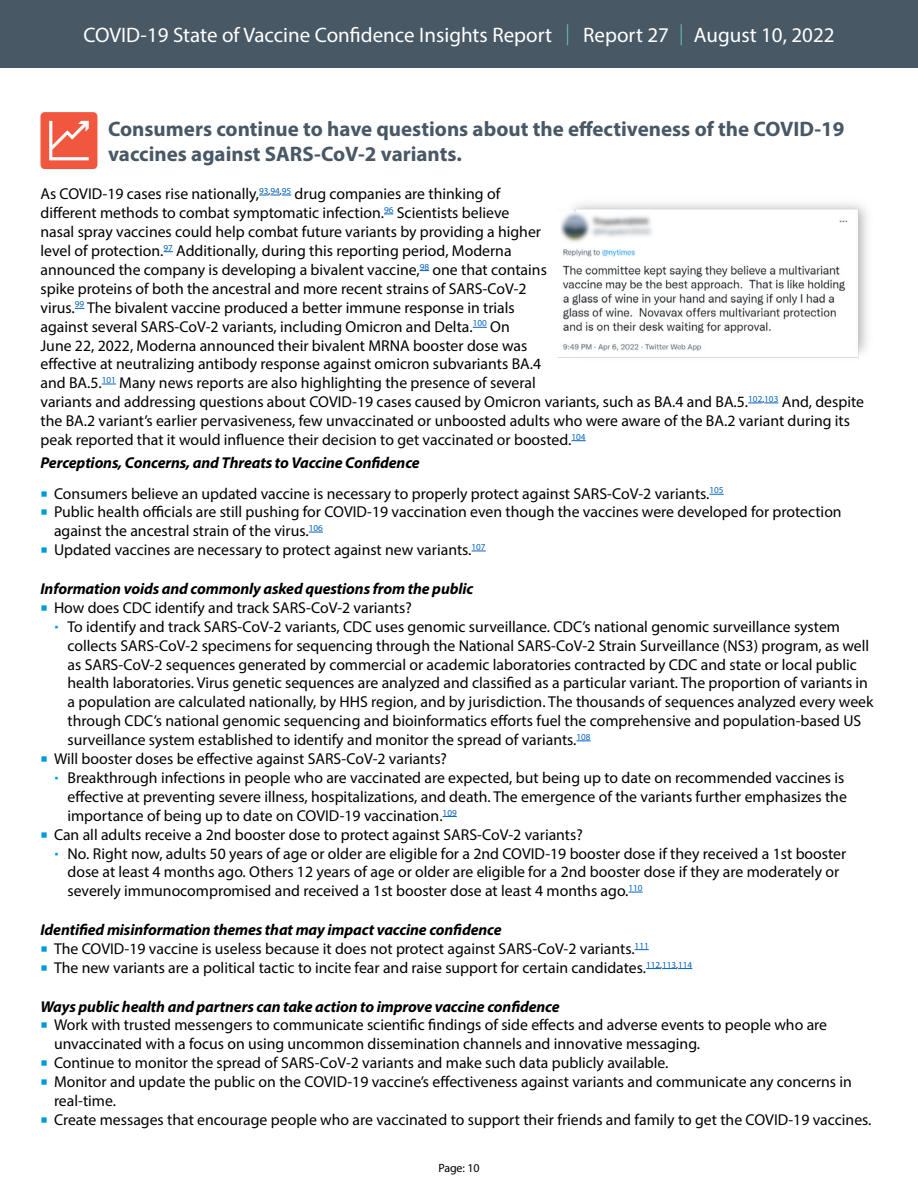
<style>
.page{position:relative;width:918px;height:1188px;background:#fff}
.page>*{position:absolute;margin:0;border:0;box-sizing:border-box;transform-origin:0 0}
.t1{font:700 21px/25.2px "Myriad Pro";color:#485865}
.t2{font:21px "Myriad Pro";color:#fff}
.t3{font:15.75px/18.9px "Myriad Pro";color:#000}
.t4{font:italic 700 15.75px "Myriad Pro";letter-spacing:-.01em;color:#000}
.t5{font:12px "Myriad Pro";letter-spacing:-.01em;color:#000}
.s1{font-weight:300;color:#70cacb}
.s2{font-weight:700;font-style:italic}
</style>
<div class="page">
<div style="left:0;top:0;width:918px;height:68px;background:#485865"></div>
<svg style="left:259px;top:195px;width:32px;height:1px"></svg>
<svg style="left:473px;top:327px;width:14px;height:1px"></svg>
<svg style="left:102px;top:384px;width:14px;height:1px"></svg>
<svg style="left:748px;top:403px;width:30px;height:1px"></svg>
<svg style="left:572px;top:440px;width:14px;height:1px"></svg>
<svg style="left:710px;top:494px;width:14px;height:1px"></svg>
<svg style="left:309px;top:532px;width:14px;height:1px"></svg>
<svg style="left:472px;top:551px;width:14px;height:1px"></svg>
<svg style="left:577px;top:741px;width:14px;height:1px"></svg>
<svg style="left:443px;top:816px;width:14px;height:1px"></svg>
<svg style="left:629px;top:892px;width:14px;height:1px"></svg>
<svg style="left:635px;top:949px;width:14px;height:1px"></svg>
<svg style="left:646px;top:968px;width:46px;height:1px"></svg>
<div style="left:40px;top:112px;width:57px;height:57px;background:#f1563f;border-radius:4px"></div>
<svg style="left:49px;top:121px;width:40px;height:39px"></svg>
<img style="left:558px;top:203px;width:309px;height:155px">
<h1 class="t2" style="left:83px;top:22px;width:753px">COVID-19 State of Vaccine Confidence Insights Report <span class="s1">|</span> Report 27 <span class="s1">|</span> August 10, 2022</h1>
<h1 class="t1" style="left:108px;top:116px;width:738px">Consumers continue to have questions about the effectiveness of the COVID-19 vaccines against SARS-CoV-2 variants.</h1>
<p class="t3" style="left:40px;top:184px;width:825px">As COVID-19 cases rise nationally,<sup>93</sup><sup>,</sup><sup>94</sup><sup>,</sup><sup>95</sup> drug companies are thinking of<br>different methods to combat symptomatic infection.<sup>96</sup> Scientists believe<br>nasal spray vaccines could help combat future variants by providing a higher<br>level of protection.<sup>97</sup> Additionally, during this reporting period, Moderna<br>announced the company is developing a bivalent vaccine,<sup>98</sup> one that contains<br>spike proteins of both the ancestral and more recent strains of SARS-CoV-2<br>virus.<sup>99</sup> The bivalent vaccine produced a better immune response in trials<br>against several SARS-CoV-2 variants, including Omicron and Delta.<sup>100</sup> On<br>June 22, 2022, Moderna announced their bivalent MRNA booster dose was<br>effective at neutralizing antibody response against omicron subvariants BA.4<br>and BA.5.<sup>101</sup> Many news reports are also highlighting the presence of several<br>variants and addressing questions about COVID-19 cases caused by Omicron variants, such as BA.4 and BA.5.<sup>102</sup><sup>,</sup><sup>103</sup> And, despite the BA.2 variant’s earlier pervasiveness, few unvaccinated or unboosted adults who were aware of the BA.2 variant during its peak reported that it would influence their decision to get vaccinated or boosted.<sup>104</sup></p>
<p class="t3" style="left:54px;top:447px;width:671px;line-height:30.9px;text-indent:-14px"><span class="s2">Perceptions, Concerns, and Threats to Vaccine Confidence<br></span>Consumers believe an updated vaccine is necessary to properly protect against SARS-CoV-2 variants.<sup>105</sup></p>
<p class="t3" style="left:54px;top:503px;width:789px">Public health officials are still pushing for COVID-19 vaccination even though the vaccines were developed for protection against the ancestral strain of the virus.<sup>106<br></sup>Updated vaccines are necessary to protect against new variants.<sup>107</sup></p>
<p class="t4" style="left:40px;top:578px;width:434px">Information voids and commonly asked questions from the public</p>
<p class="t3" style="left:54px;top:598px;width:359px">How does CDC identify and track SARS-CoV-2 variants?</p>
<p class="t3" style="left:68px;top:617px;width:774px">To identify and track SARS-CoV-2 variants, CDC uses genomic surveillance. CDC’s national genomic surveillance system</p>
<p class="t3" style="left:68px;top:636px;width:803px">collects SARS-CoV-2 specimens for sequencing through the National SARS-CoV-2 Strain Surveillance (NS3) program, as well</p>
<p class="t3" style="left:68px;top:655px;width:791px">as SARS-CoV-2 sequences generated by commercial or academic laboratories contracted by CDC and state or local public</p>
<p class="t3" style="left:68px;top:674px;width:802px">health laboratories. Virus genetic sequences are analyzed and classified as a particular variant. The proportion of variants in</p>
<p class="t3" style="left:68px;top:692px;width:808px">a population are calculated nationally, by HHS region, and by jurisdiction. The thousands of sequences analyzed every week</p>
<p class="t3" style="left:68px;top:711px;width:795px">through CDC’s national genomic sequencing and bioinformatics efforts fuel the comprehensive and population-based US</p>
<p class="t3" style="left:68px;top:730px;width:525px">surveillance system established to identify and monitor the spread of variants.<sup>108</sup></p>
<p class="t3" style="left:54px;top:749px;width:395px">Will booster doses be effective against SARS-CoV-2 variants?</p>
<p class="t3" style="left:68px;top:768px;width:778px">Breakthrough infections in people who are vaccinated are expected, but being up to date on recommended vaccines is</p>
<p class="t3" style="left:68px;top:787px;width:781px">effective at preventing severe illness, hospitalizations, and death. The emergence of the variants further emphasizes the</p>
<p class="t3" style="left:68px;top:806px;width:391px">importance of being up to date on COVID-19 vaccination.<sup>109</sup></p>
<p class="t3" style="left:54px;top:825px;width:530px">Can all adults receive a 2nd booster dose to protect against SARS-CoV-2 variants?</p>
<p class="t3" style="left:68px;top:844px;width:780px">No. Right now, adults 50 years of age or older are eligible for a 2nd COVID-19 booster dose if they received a 1st booster</p>
<p class="t3" style="left:68px;top:863px;width:773px">dose at least 4 months ago. Others 12 years of age or older are eligible for a 2nd booster dose if they are moderately or</p>
<p class="t3" style="left:68px;top:881px;width:577px">severely immunocompromised and received a 1st booster dose at least 4 months ago.<sup>110</sup></p>
<p class="t3" style="left:54px;top:920px;width:640px;text-indent:-14px"><span class="s2">Identified misinformation themes that may impact vaccine confidence<br></span>The COVID-19 vaccine is useless because it does not protect against SARS-CoV-2 variants.<sup>111<br></sup>The new variants are a political tactic to incite fear and raise support for certain candidates.<sup>112</sup><sup>,</sup><sup>113</sup><sup>,</sup><sup>114</sup></p>
<p class="t4" style="left:41px;top:996px;width:521px">Ways public health and partners can take action to improve vaccine confidence</p>
<p class="t3" style="left:54px;top:1016px;width:819px">Work with trusted messengers to communicate scientific findings of side effects and adverse events to people who are unvaccinated with a focus on using uncommon dissemination channels and innovative messaging.<br>Continue to monitor the spread of SARS-CoV-2 variants and make such data publicly available.<br>Monitor and update the public on the COVID-19 vaccine’s effectiveness against variants and communicate any concerns in real-time.<br>Create messages that encourage people who are vaccinated to support their friends and family to get the COVID-19 vaccines.</p>
<p class="t5" style="left:438px;top:1161px;width:43px">Page: 10</p>
</div>
